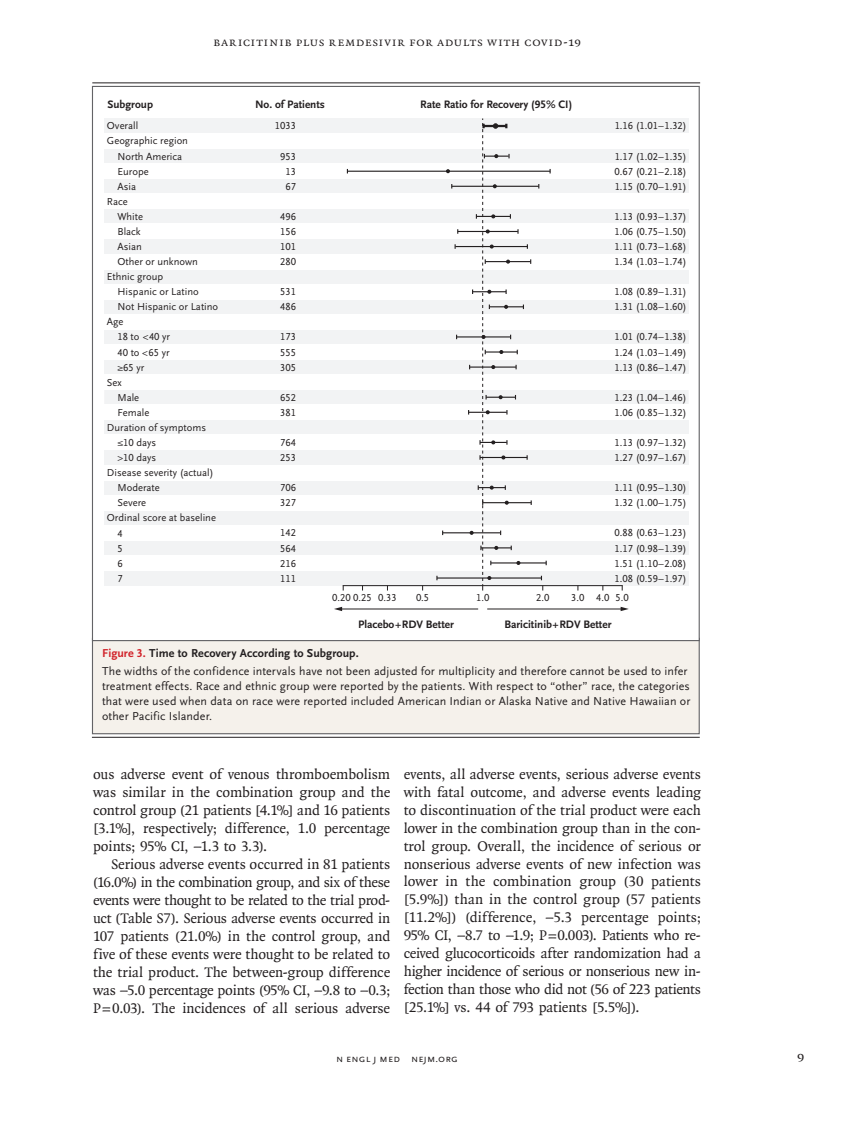
<style>
.page{position:relative;width:851px;height:1134px;background:#fff}
.page>*{position:absolute;margin:0;border:0;box-sizing:border-box;transform-origin:0 0}
.t1{font:15px/18px "OTNEJM Quadraat";letter-spacing:-.01em;color:#231f20;text-align:justify}
.t2{font:14.25px "OTNEJM Quadraat Cap";color:#231f20}
.t3{font:12.75px "OTNEJM Quadraat Small Cap";letter-spacing:.05em;color:#231f20}
.t4{font:12px/15px "OTNEJM Scala Sans LF";letter-spacing:.01em;color:#231f20}
.t5{font:700 11.25px "OTNEJM Scala Sans LF";color:#231f20}
.t6{font:10.8px "OTNEJM Scala Sans LF Cap";letter-spacing:.01em;color:#231f20}
.t7{font:10.5px/15.1px "OTNEJM Scala Sans LF";color:#231f20}
.s1{font-weight:700;color:#d1232a}
.s2{font-weight:700}
</style>
<div class="page">
<hr style="left:92px;top:737px;width:607px;height:1px;background:#231f20">
<hr style="left:92px;top:82px;width:608px;height:1px;background:#231f20">
<div style="left:92px;top:638px;width:607px;height:96px;background:#f5f1eb"></div>
<div style="left:92px;top:638px;width:607px;height:96px;border:1px solid #636366"></div>
<div style="left:104px;top:149px;width:584px;height:15px;background:#f2f3f4"></div>
<div style="left:104px;top:118px;width:584px;height:16px;background:#f2f3f4"></div>
<div style="left:104px;top:179px;width:584px;height:15px;background:#f2f3f4"></div>
<div style="left:104px;top:209px;width:584px;height:15px;background:#f2f3f4"></div>
<div style="left:104px;top:239px;width:584px;height:15px;background:#f2f3f4"></div>
<div style="left:104px;top:269px;width:584px;height:15px;background:#f2f3f4"></div>
<div style="left:104px;top:299px;width:584px;height:15px;background:#f2f3f4"></div>
<div style="left:104px;top:329px;width:584px;height:15px;background:#f2f3f4"></div>
<div style="left:104px;top:360px;width:584px;height:15px;background:#f2f3f4"></div>
<div style="left:104px;top:420px;width:584px;height:15px;background:#f2f3f4"></div>
<div style="left:104px;top:390px;width:584px;height:15px;background:#f2f3f4"></div>
<div style="left:104px;top:450px;width:584px;height:15px;background:#f2f3f4"></div>
<div style="left:104px;top:510px;width:584px;height:15px;background:#f2f3f4"></div>
<div style="left:104px;top:480px;width:584px;height:15px;background:#f2f3f4"></div>
<div style="left:104px;top:540px;width:584px;height:15px;background:#f2f3f4"></div>
<div style="left:104px;top:570px;width:584px;height:16px;background:#f2f3f4"></div>
<hr style="left:343px;top:585px;width:279px;height:1px;background:#231f20">
<hr style="left:487px;top:609px;width:135px;height:1px;background:#231f20">
<svg style="left:620px;top:607px;width:8px;height:4px"></svg>
<hr style="left:340px;top:609px;width:138px;height:1px;background:#231f20">
<svg style="left:334px;top:607px;width:8px;height:4px"></svg>
<hr style="left:437px;top:577px;width:104px;height:2px;background:#231f20">
<hr style="left:491px;top:562px;width:55px;height:2px;background:#231f20">
<hr style="left:442px;top:532px;width:58px;height:1px;background:#231f20">
<hr style="left:456px;top:336px;width:54px;height:2px;background:#231f20">
<hr style="left:455px;top:246px;width:72px;height:1px;background:#231f20">
<hr style="left:457px;top:231px;width:61px;height:1px;background:#231f20">
<hr style="left:452px;top:186px;width:86px;height:1px;background:#231f20">
<svg style="left:446px;top:169px;width:4px;height:4px"></svg>
<hr style="left:347px;top:171px;width:203px;height:1px;background:#231f20">
<svg style="left:468px;top:118px;width:63px;height:473px"></svg>
<p class="t3" style="left:213px;top:35px;width:369px">Baricitinib plus Remdesivir for Adults with Covid-19</p>
<p class="t5" style="left:107px;top:98px;width:47px">Subgroup</p>
<p class="t5" style="left:255px;top:98px;width:71px">No. of Patients</p>
<p class="t5" style="left:420px;top:98px;width:154px">Rate Ratio for Recovery (95% CI)</p>
<p class="t7" style="left:107px;top:119px;width:33px">Overall</p>
<p class="t7" style="left:107px;top:134px;width:83px">Geographic region</p>
<p class="t7" style="left:117px;top:149px;width:66px">North America</p>
<p class="t7" style="left:117px;top:164px;width:33px">Europe</p>
<p class="t7" style="left:117px;top:179px;width:20px">Asia</p>
<p class="t7" style="left:107px;top:194px;width:22px">Race</p>
<p class="t7" style="left:117px;top:209px;width:27px">White</p>
<p class="t7" style="left:117px;top:224px;width:25px">Black</p>
<p class="t7" style="left:117px;top:239px;width:26px">Asian</p>
<p class="t7" style="left:117px;top:254px;width:82px">Other or unknown</p>
<p class="t7" style="left:107px;top:269px;width:58px">Ethnic group</p>
<p class="t7" style="left:117px;top:284px;width:83px">Hispanic or Latino</p>
<p class="t7" style="left:117px;top:300px;width:102px">Not Hispanic or Latino</p>
<p class="t7" style="left:107px;top:315px;width:18px">Age</p>
<p class="t7" style="left:117px;top:330px;width:54px">18 to &lt;40 yr</p>
<p class="t7" style="left:117px;top:345px;width:54px">40 to &lt;65 yr</p>
<p class="t7" style="left:117px;top:360px;width:28px">≥65 yr</p>
<p class="t7" style="left:107px;top:375px;width:16px">Sex</p>
<p class="t7" style="left:117px;top:390px;width:23px">Male</p>
<p class="t7" style="left:117px;top:405px;width:33px">Female</p>
<p class="t7" style="left:107px;top:420px;width:101px">Duration of symptoms</p>
<p class="t7" style="left:117px;top:435px;width:40px">≤10 days</p>
<p class="t7" style="left:117px;top:450px;width:40px">&gt;10 days</p>
<p class="t7" style="left:107px;top:465px;width:108px">Disease severity (actual)</p>
<p class="t7" style="left:117px;top:481px;width:44px">Moderate</p>
<p class="t7" style="left:117px;top:496px;width:30px">Severe</p>
<p class="t7" style="left:107px;top:511px;width:111px">Ordinal score at baseline</p>
<p class="t7" style="left:117px;top:526px;width:7px">4</p>
<p class="t7" style="left:117px;top:541px;width:7px">5</p>
<p class="t7" style="left:117px;top:556px;width:7px">6</p>
<p class="t7" style="left:117px;top:571px;width:7px">7</p>
<p class="t7" style="left:275px;top:119px;width:23px">1033</p>
<p class="t7" style="left:280px;top:149px;width:17px;text-align:center">953<br>13<br>67</p>
<p class="t7" style="left:280px;top:209px;width:17px;text-align:justify">496<br>156<br>101<br>280</p>
<p class="t7" style="left:280px;top:284px;width:17px">531<br>486</p>
<p class="t7" style="left:280px;top:330px;width:17px;text-align:justify">173<br>555<br>305</p>
<p class="t7" style="left:280px;top:390px;width:17px">652<br>381</p>
<p class="t7" style="left:280px;top:435px;width:17px">764<br>253</p>
<p class="t7" style="left:280px;top:480px;width:17px">706<br>327</p>
<p class="t7" style="left:280px;top:526px;width:17px;text-align:justify">142<br>564<br>216<br>111</p>
<p class="t7" style="left:614px;top:119px;width:74px">1.16 (1.01–1.32)</p>
<p class="t7" style="left:614px;top:149px;width:74px;text-align:justify">1.17 (1.02–1.35)<br>0.67 (0.21–2.18)<br>1.15 (0.70–1.91)</p>
<p class="t7" style="left:614px;top:209px;width:74px;text-align:justify">1.13 (0.93–1.37)<br>1.06 (0.75–1.50)<br>1.11 (0.73–1.68)<br>1.34 (1.03–1.74)</p>
<p class="t7" style="left:614px;top:284px;width:74px">1.08 (0.89–1.31)<br>1.31 (1.08–1.60)</p>
<p class="t7" style="left:614px;top:330px;width:74px;text-align:justify">1.01 (0.74–1.38)<br>1.24 (1.03–1.49)<br>1.13 (0.86–1.47)</p>
<p class="t7" style="left:614px;top:390px;width:74px">1.23 (1.04–1.46)<br>1.06 (0.85–1.32)</p>
<p class="t7" style="left:614px;top:435px;width:74px">1.13 (0.97–1.32)<br>1.27 (0.97–1.67)</p>
<p class="t7" style="left:614px;top:480px;width:74px">1.11 (0.95–1.30)<br>1.32 (1.00–1.75)</p>
<p class="t7" style="left:614px;top:526px;width:74px;text-align:justify">0.88 (0.63–1.23)<br>1.17 (0.98–1.39)<br>1.51 (1.10–2.08)<br>1.08 (0.59–1.97)</p>
<p class="t7" style="left:332px;top:590px;width:66px">0.20 0.25 0.33</p>
<p class="t7" style="left:416px;top:590px;width:15px">0.5</p>
<p class="t7" style="left:476px;top:590px;width:15px">1.0</p>
<p class="t7" style="left:536px;top:590px;width:15px">2.0</p>
<p class="t7" style="left:571px;top:590px;width:59px">3.0 4.0 5.0</p>
<p class="t5" style="left:358px;top:618px;width:97px">Placebo+RDV Better</p>
<p class="t5" style="left:504px;top:618px;width:109px">Baricitinib+RDV Better</p>
<p class="t4" style="left:102px;top:644px;width:587px;line-height:18px"><span class="s1">Figure 3.</span> <span class="s2">Time to Recovery According to Subgroup.<br></span>The widths of the confidence intervals have not been adjusted for multiplicity and therefore cannot be used to infer</p>
<p class="t4" style="left:102px;top:679px;width:590px;text-align:justify">treatment effects. Race and ethnic group were reported by the patients. With respect to “other” race, the categories that were used when data on race were reported included American Indian or Alaska Native and Native Hawaiian or other Pacific Islander.</p>
<p class="t1" style="left:93px;top:765px;width:299px">ous adverse event of venous thromboembolism was similar in the combination group and the control group (21 patients [4.1%] and 16 patients [3.1%], respectively; difference, 1.0 percentage points; 95% CI, −1.3 to 3.3).</p>
<p class="t1" style="left:93px;top:855px;width:299px;text-indent:18px">Serious adverse events occurred in 81 patients (16.0%) in the combination group, and six of these events were thought to be related to the trial prod&shy;uct (Table S7). Serious adverse events occurred in 107 patients (21.0%) in the control group, and five of these events were thought to be related to the trial product. The between-group difference was −5.0 percentage points (95% CI, −9.8 to −0.3; P=0.03). The incidences of all serious adverse</p>
<p class="t1" style="left:403px;top:765px;width:299px">events, all adverse events, serious adverse events with fatal outcome, and adverse events leading to discontinuation of the trial product were each lower in the combination group than in the con&shy;trol group. Overall, the incidence of serious or nonserious adverse events of new infection was lower in the combination group (30 patients [5.9%]) than in the control group (57 patients [11.2%]) (difference, −5.3 percentage points; 95% CI, −8.7 to −1.9; P=0.003). Patients who re&shy;ceived glucocorticoids after randomization had a higher incidence of serious or nonserious new in&shy;fection than those who did not (56 of 223 patients [25.1%] vs. 44 of 793 patients [5.5%]).</p>
<p class="t6" style="left:336px;top:1053px;width:123px">n engl j med nejm.org</p>
<p class="t2" style="left:797px;top:1048px;width:9px">9</p>
</div>
